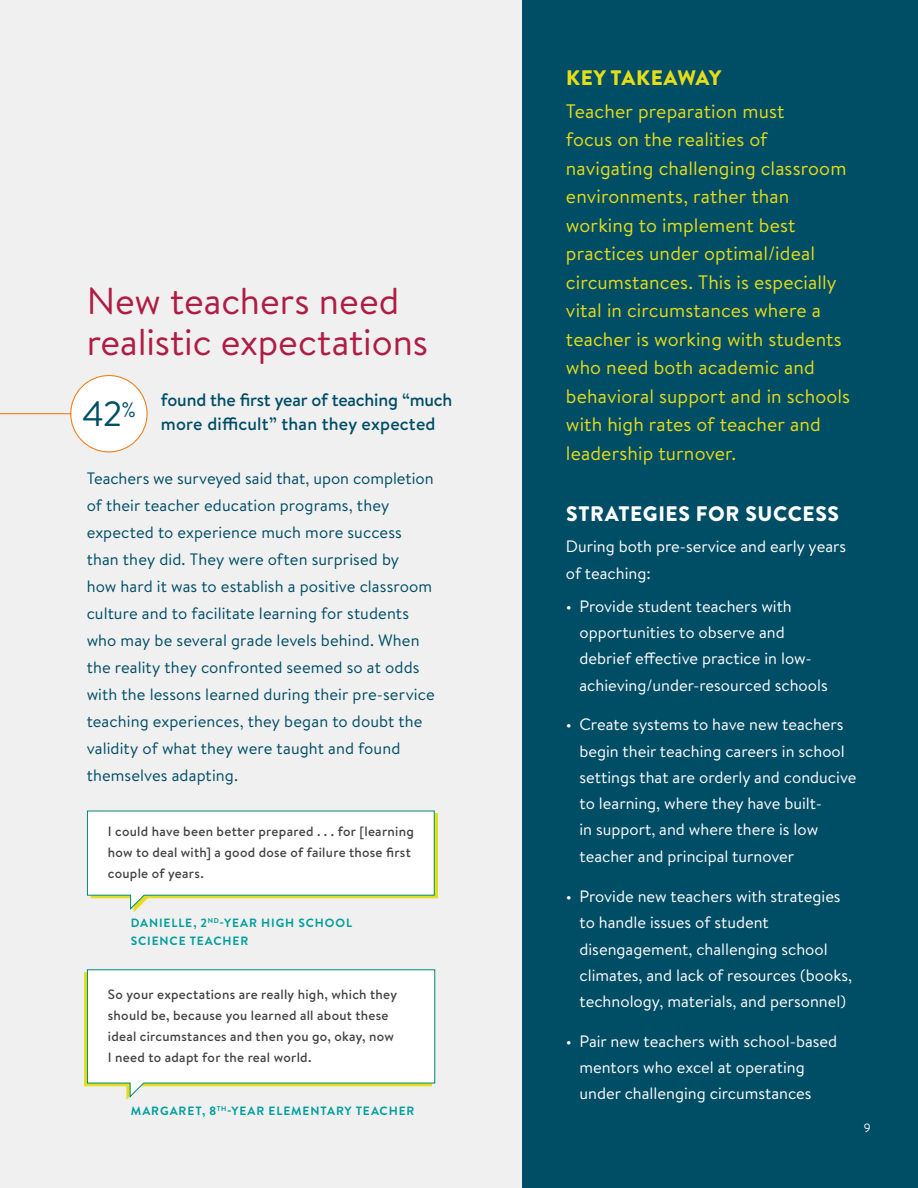
<style>
.page{position:relative;width:918px;height:1188px;background:#f0f0f0}
.page>*{position:absolute;margin:0;border:0;box-sizing:border-box;transform-origin:0 0}
.t1{font:37.5px/40.5px "Brandon Text";letter-spacing:-.005em;color:#af1c44}
.t2{font:36px "Brandon Grotesque";color:#004d66}
.t3{font:900 21px "Brandon Text";letter-spacing:.03em;color:#fff}
.t4{font:900 21px "Brandon Text";letter-spacing:.03em;color:#e4dd1a}
.t5{font:19.5px/28.5px "Brandon Text";letter-spacing:.005em;color:#e4dd1a}
.t6{font:500 18px/24px "Brandon Text";letter-spacing:-.01em;color:#004d66}
.t7{font:16.5px/26.2px "Brandon Text";color:#fff}
.t8{font:16.5px/27px "Brandon Text";letter-spacing:.005em;color:#004d66}
.t9{font:500 13.5px/21px "Brandon Text";letter-spacing:.02em;color:#424242}
.t10{font:700 12px/18px "Brandon Text";letter-spacing:.075em;color:#009f9c}
.t11{font:12px "Brandon Text";color:#fff}
</style>
<div class="page">
<svg style="left:84px;top:972px;width:47px;height:128px"></svg>
<svg style="left:87px;top:969px;width:348px;height:128px"></svg>
<div style="left:522px;top:0;width:396px;height:1188px;background:#004d66"></div>
<svg style="left:133px;top:813px;width:305px;height:99px"></svg>
<svg style="left:87px;top:811px;width:348px;height:99px"></svg>
<div style="left:71px;top:376px;width:76px;height:76px;background:#fff;border-radius:50%"></div>
<div style="left:70px;top:375px;width:78px;height:77px;border:1px solid #ee8222;border-radius:50%"></div>
<hr style="left:0;top:413px;width:71px;height:1px;background:#ee8222">
<p class="t1" style="left:87px;top:280px;width:343px">New teachers need realistic expectations</p>
<p class="t6" style="left:161px;top:387px;width:293px">found the first year of teaching “much more difficult” than they expected</p>
<p class="t8" style="left:87px;top:464px;width:350px">Teachers we surveyed said that, upon completion of their teacher education programs, they expected to experience much more success than they did. They were often surprised by<br>how hard it was to establish a positive classroom culture and to facilitate learning for students who may be several grade levels behind. When the reality they confronted seemed so at odds with the lessons learned during their pre-service teaching experiences, they began to doubt the validity of what they were taught and found themselves adapting.</p>
<p class="t2" style="left:82px;top:389px;width:55px">42<sup>%</sup></p>
<p class="t9" style="left:108px;top:821px;width:308px">I could have been better prepared . . . for [learning how to deal with] a good dose of failure those first couple of years.</p>
<p class="t10" style="left:131px;top:913px;width:223px">DANIELLE, 2<sup>ND</sup>-YEAR HIGH SCHOOL<br>SCIENCE TEACHER</p>
<p class="t9" style="left:108px;top:983px;width:291px">So your expectations are really high, which they should be, because you learned all about these ideal circumstances and then you go, okay, now I need to adapt for the real world.</p>
<p class="t10" style="left:131px;top:1102px;width:285px">MARGARET, 8<sup>TH</sup>-YEAR ELEMENTARY TEACHER</p>
<p class="t4" style="left:566px;top:63px;width:157px">KEY TAKEAWAY</p>
<p class="t5" style="left:566px;top:96px;width:286px">Teacher preparation must<br>focus on the realities of navigating challenging classroom environments, rather than working to implement best practices under optimal/ideal circumstances. This is especially vital in circumstances where a teacher is working with students who need both academic and behavioral support and in schools with high rates of teacher and leadership turnover.</p>
<p class="t3" style="left:566px;top:498px;width:275px">STRATEGIES FOR SUCCESS</p>
<p class="t7" style="left:566px;top:532px;width:282px;line-height:27px">During both pre-service and early years of teaching:</p>
<p class="t7" style="left:579px;top:592px;width:250px;text-indent:-14px">• Provide student teachers with opportunities to observe and debrief effective practice in low&shy;achieving/under-resourced schools</p>
<p class="t7" style="left:579px;top:711px;width:279px;text-indent:-14px">• Create systems to have new teachers begin their teaching careers in school settings that are orderly and conducive to learning, where they have built-<br>in support, and where there is low teacher and principal turnover</p>
<p class="t7" style="left:579px;top:883px;width:274px;text-indent:-14px">• Provide new teachers with strategies to handle issues of student disengagement, challenging school climates, and lack of resources (books, technology, materials, and personnel)</p>
<p class="t7" style="left:579px;top:1027px;width:259px;text-indent:-14px">• Pair new teachers with school-based mentors who excel at operating under challenging circumstances</p>
<p class="t11" style="left:864px;top:1119px;width:8px">9</p>
</div>
